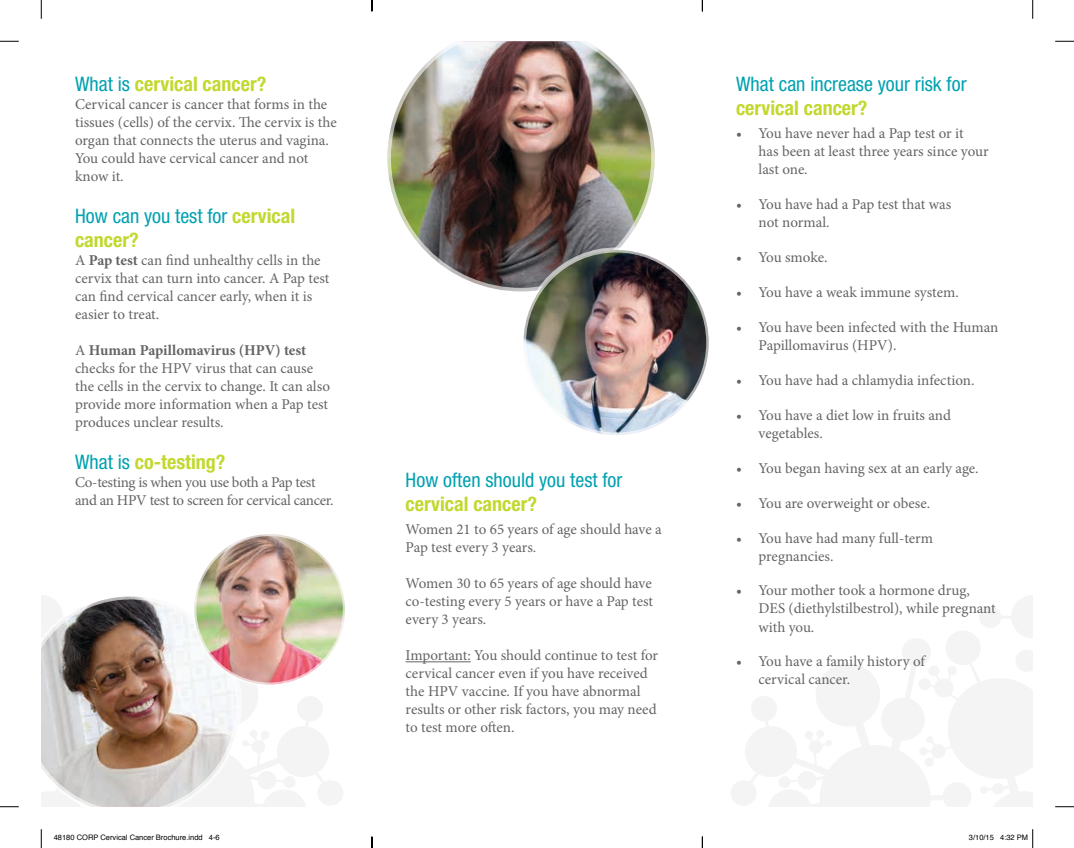
<style>
.page{position:relative;width:1074px;height:848px;background:#fff}
.page>*{position:absolute;margin:0;border:0;box-sizing:border-box;transform-origin:0 0}
.t1{font:condensed 20px/24px "Helvetica Neue";color:#00a1b0}
.t2{font:700 condensed 20px "Helvetica Neue";color:#c2d82e}
.t3{font:15px/18px "Minion Pro";letter-spacing:-.005em;color:#636466}
.t4{font:7.5px "Helvetica";color:#000}
.s1{font-weight:400;color:#00a1b0}
.s2{font-weight:700;color:#c2d82e}
.s3{font-weight:700}
</style>
<div class="page">
<svg style="left:731px;top:595px;width:301px;height:211px"></svg>
<hr style="left:405px;top:661px;width:65px;height:1px;background:#636466">
<svg style="left:0;top:41px;width:19px;height:1px"></svg>
<svg style="left:1055px;top:41px;width:18px;height:1px"></svg>
<svg style="left:0;top:806px;width:19px;height:1px"></svg>
<svg style="left:1055px;top:806px;width:18px;height:1px"></svg>
<svg style="left:41px;top:0;width:1px;height:19px"></svg>
<svg style="left:41px;top:829px;width:1px;height:19px"></svg>
<svg style="left:1032px;top:0;width:1px;height:19px"></svg>
<svg style="left:1032px;top:829px;width:1px;height:19px"></svg>
<svg style="left:371px;top:836px;width:1px;height:12px"></svg>
<svg style="left:702px;top:836px;width:1px;height:12px"></svg>
<svg style="left:242px;top:637px;width:101px;height:169px"></svg>
<img style="left:41px;top:595px;width:201px;height:211px">
<img style="left:194px;top:534px;width:151px;height:150px;border-radius:75px">
<div style="left:192px;top:532px;width:155px;height:154px;border:4px solid #fff;border-radius:50%"></div>
<img style="left:387px;top:41px;width:271px;height:251px">
<img style="left:523px;top:250px;width:185px;height:185px;border-radius:92px">
<div style="left:521px;top:247px;width:190px;height:190px;border:5px solid #fff;border-radius:50%"></div>
<h2 class="t2" style="left:75px;top:72px;width:193px"><span class="s1">What is</span> cervical cancer?</h2>
<p class="t3" style="left:75px;top:95px;width:263px">Cervical cancer is cancer that forms in the tissues (cells) of the cervix. The cervix is the organ that connects the uterus and vagina.<br>You could have cervical cancer and not know it.</p>
<h2 class="t1" style="left:75px;top:204px;width:221px">How can you test for <span class="s2">cervical cancer?</span></h2>
<p class="t3" style="left:75px;top:251px;width:256px">A <span class="s3">Pap test</span> can find unhealthy cells in the cervix that can turn into cancer. A Pap test can find cervical cancer early, when it is easier to treat.</p>
<p class="t3" style="left:75px;top:341px;width:256px">A <span class="s3">Human Papillomavirus (HPV) test </span>checks for the HPV virus that can cause the cells in the cervix to change. It can also provide more information when a Pap test produces unclear results.</p>
<h2 class="t2" style="left:75px;top:450px;width:152px"><span class="s1">What is</span> co-testing?</h2>
<p class="t3" style="left:75px;top:473px;width:260px">Co-testing is when you use both a Pap test and an HPV test to screen for cervical cancer.</p>
<h2 class="t1" style="left:405px;top:467px;width:218px">How often should you test for <span class="s2">cervical cancer?</span></h2>
<p class="t3" style="left:405px;top:520px;width:258px">Women 21 to 65 years of age should have a<br>Pap test every 3 years.</p>
<p class="t3" style="left:405px;top:574px;width:249px;text-align:justify">Women 30 to 65 years of age should have co-testing every 5 years or have a Pap test every 3 years.</p>
<p class="t3" style="left:405px;top:646px;width:254px">Important: You should continue to test for cervical cancer even if you have received the HPV vaccine. If you have abnormal results or other risk factors, you may need to test more often.</p>
<h2 class="t1" style="left:735px;top:72px;width:232px">What can increase your risk for <span class="s2">cervical cancer?</span></h2>
<p class="t3" style="left:758px;top:125px;width:232px;text-indent:-22px">• You have never had a Pap test or it<br>has been at least three years since your last one.</p>
<p class="t3" style="left:758px;top:196px;width:194px;text-indent:-22px">• You have had a Pap test that was not normal.</p>
<p class="t3" style="left:735px;top:248px;width:93px">• You smoke.</p>
<p class="t3" style="left:735px;top:283px;width:224px">• You have a weak immune system.</p>
<p class="t3" style="left:758px;top:318px;width:241px;text-indent:-22px">• You have been infected with the Human<br>Papillomavirus (HPV).</p>
<p class="t3" style="left:735px;top:371px;width:240px">• You have had a chlamydia infection.</p>
<p class="t3" style="left:758px;top:406px;width:194px;text-indent:-22px">• You have a diet low in fruits and vegetables.</p>
<p class="t3" style="left:735px;top:459px;width:244px">• You began having sex at an early age.</p>
<p class="t3" style="left:735px;top:494px;width:196px">• You are overweight or obese.</p>
<p class="t3" style="left:758px;top:529px;width:176px;text-indent:-22px">• You have had many full-term pregnancies.</p>
<p class="t3" style="left:758px;top:581px;width:239px;text-indent:-22px">• Your mother took a hormone drug,<br>DES (diethylstilbestrol), while pregnant with you.</p>
<p class="t3" style="left:758px;top:652px;width:168px;text-indent:-22px">• You have a family history of cervical cancer.</p>
<p class="t4" style="left:54px;top:832px;width:167px">48180 CORP Cervical Cancer Brochure.indd 4-6</p>
<p class="t4" style="left:968px;top:832px;width:61px">3/10/15 4:32 PM</p>
</div>
